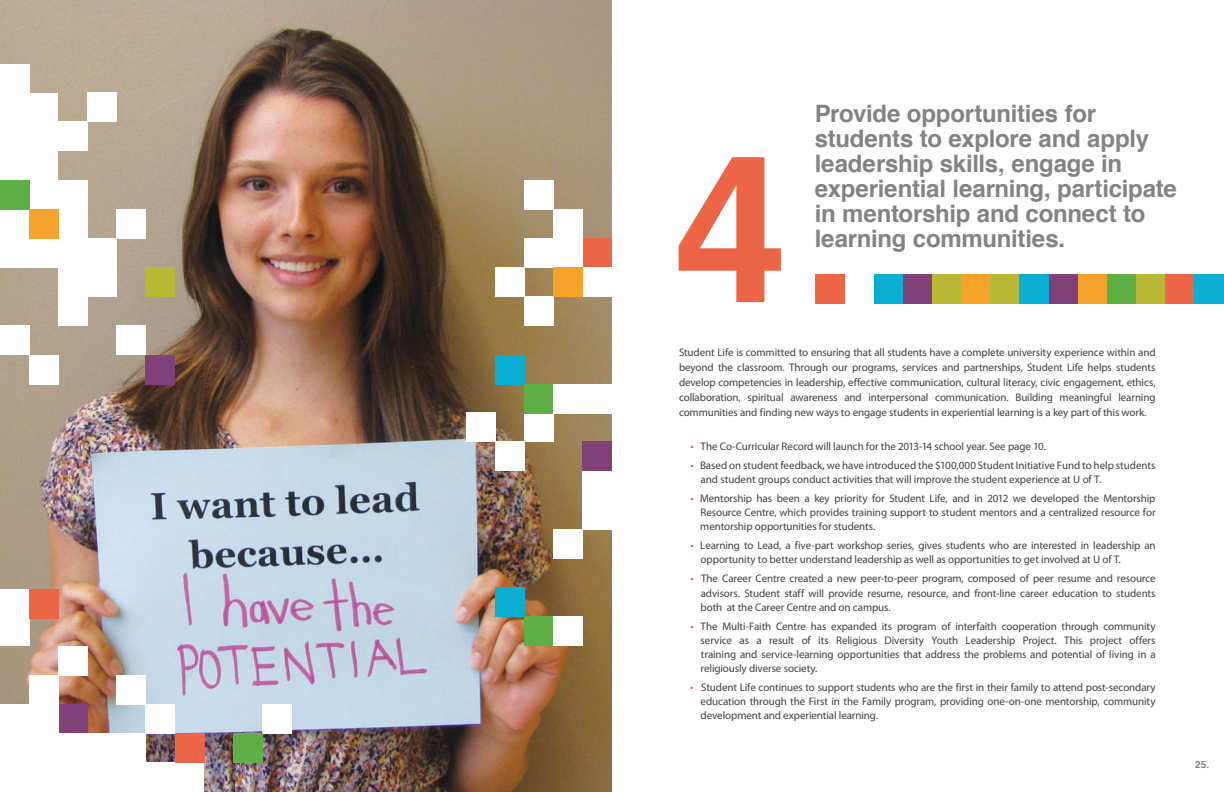
<style>
.page{position:relative;width:1224px;height:792px;background:#fff}
.page>*{position:absolute;margin:0;border:0;box-sizing:border-box;transform-origin:0 0}
.t1{font:700 206px "Helvetica";color:#ec6547}
.t2{font:700 24px/25px "Helvetica";letter-spacing:-.01em;color:#828383}
.t3{font:11px/14px "Myriad Pro";letter-spacing:-.01em;color:#414042}
.t4{font:700 10px "Helvetica";color:#828383}
</style>
<div class="page">
<img style="left:0;top:0;width:612px;height:792px">
<div style="left:146px;top:705px;width:29px;height:29px;background:#fff"></div>
<div style="left:0;top:705px;width:58px;height:57px;background:#fff"></div>
<div style="left:0;top:590px;width:29px;height:56px;background:#fff"></div>
<div style="left:29px;top:590px;width:29px;height:29px;background:#ec6547"></div>
<div style="left:58px;top:705px;width:30px;height:29px;background:#804178"></div>
<div style="left:117px;top:675px;width:29px;height:30px;background:#fff"></div>
<div style="left:263px;top:705px;width:29px;height:29px;background:#fff"></div>
<div style="left:495px;top:355px;width:30px;height:29px;background:#09aed2"></div>
<div style="left:495px;top:588px;width:30px;height:29px;background:#09aed2"></div>
<div style="left:146px;top:355px;width:29px;height:29px;background:#804178"></div>
<div style="left:29px;top:355px;width:29px;height:29px;background:#fff"></div>
<div style="left:525px;top:180px;width:29px;height:29px;background:#fff"></div>
<div style="left:525px;top:413px;width:29px;height:29px;background:#fff"></div>
<div style="left:58px;top:180px;width:30px;height:146px;background:#fff"></div>
<div style="left:0;top:64px;width:29px;height:204px;background:#fff"></div>
<div style="left:127px;top:763px;width:77px;height:29px;background:#fff"></div>
<div style="left:583px;top:238px;width:29px;height:30px;background:#ec6547"></div>
<div style="left:583px;top:471px;width:29px;height:58px;background:#fff"></div>
<div style="left:525px;top:238px;width:58px;height:30px;background:#fff"></div>
<div style="left:583px;top:442px;width:29px;height:29px;background:#804178"></div>
<div style="left:29px;top:675px;width:29px;height:111px;background:#fff"></div>
<div style="left:59px;top:646px;width:29px;height:29px;background:#fff"></div>
<div style="left:117px;top:326px;width:29px;height:29px;background:#fff"></div>
<div style="left:0;top:326px;width:29px;height:29px;background:#fff"></div>
<div style="left:0;top:734px;width:146px;height:58px;background:#fff"></div>
<div style="left:233px;top:734px;width:29px;height:29px;background:#5daf46"></div>
<div style="left:175px;top:734px;width:29px;height:29px;background:#ec6547"></div>
<div style="left:525px;top:384px;width:29px;height:29px;background:#5daf46"></div>
<div style="left:525px;top:617px;width:29px;height:29px;background:#5daf46"></div>
<div style="left:554px;top:384px;width:58px;height:29px;background:#fff"></div>
<div style="left:554px;top:617px;width:29px;height:29px;background:#fff"></div>
<div style="left:554px;top:209px;width:29px;height:41px;background:#fff"></div>
<div style="left:495px;top:442px;width:30px;height:29px;background:#fff"></div>
<div style="left:117px;top:209px;width:29px;height:29px;background:#fff"></div>
<div style="left:525px;top:297px;width:29px;height:29px;background:#fff"></div>
<div style="left:554px;top:529px;width:29px;height:29px;background:#fff"></div>
<div style="left:58px;top:122px;width:30px;height:29px;background:#fff"></div>
<div style="left:495px;top:268px;width:30px;height:29px;background:#fff"></div>
<div style="left:466px;top:413px;width:29px;height:29px;background:#fff"></div>
<div style="left:583px;top:268px;width:29px;height:29px;background:#fff"></div>
<div style="left:554px;top:268px;width:29px;height:29px;background:#f7a32b"></div>
<div style="left:73px;top:268px;width:44px;height:29px;background:#fff"></div>
<div style="left:146px;top:268px;width:29px;height:29px;background:#b9b834"></div>
<div style="left:88px;top:93px;width:29px;height:29px;background:#fff"></div>
<div style="left:18px;top:93px;width:40px;height:125px;background:#fff"></div>
<div style="left:0;top:180px;width:29px;height:29px;background:#5daf46"></div>
<div style="left:0;top:238px;width:117px;height:30px;background:#fff"></div>
<div style="left:29px;top:209px;width:29px;height:29px;background:#f7a32b"></div>
<div style="left:816px;top:275px;width:29px;height:29px;background:#ec6547"></div>
<div style="left:874px;top:275px;width:29px;height:29px;background:#09aed2"></div>
<div style="left:961px;top:275px;width:30px;height:29px;background:#f7a32b"></div>
<div style="left:991px;top:275px;width:29px;height:29px;background:#b9b834"></div>
<div style="left:1049px;top:275px;width:29px;height:29px;background:#804178"></div>
<div style="left:1020px;top:275px;width:29px;height:29px;background:#09aed2"></div>
<div style="left:903px;top:275px;width:29px;height:29px;background:#804178"></div>
<div style="left:932px;top:275px;width:29px;height:29px;background:#b9b834"></div>
<div style="left:1078px;top:275px;width:29px;height:29px;background:#f7a32b"></div>
<div style="left:1107px;top:275px;width:29px;height:29px;background:#5daf46"></div>
<div style="left:1136px;top:275px;width:29px;height:29px;background:#b9b834"></div>
<div style="left:1165px;top:275px;width:30px;height:29px;background:#ec6547"></div>
<div style="left:1195px;top:275px;width:29px;height:29px;background:#09aed2"></div>
<h1 class="t1" style="left:673px;top:63px;width:116px">4</h1>
<h1 class="t2" style="left:815px;top:102px;width:364px">Provide opportunities for students to explore and apply leadership skills, engage in experiential learning, participate in mentorship and connect to learning communities.</h1>
<p class="t3" style="left:679px;top:345px;width:478px;line-height:15px;text-align:justify">Student Life is committed to ensuring that all students have a complete university experience within and beyond the classroom. Through our programs, services and partnerships, Student Life helps students develop competencies in leadership, effective communication, cultural literacy, civic engagement, ethics, collaboration, spiritual awareness and interpersonal communication. Building meaningful learning communities and finding new ways to engage students in experiential learning is a key part of this work.</p>
<p class="t3" style="left:690px;top:437px;width:467px;line-height:19px"><sup>.</sup> The Co-Curricular Record will launch for the 2013-14 school year. See page 10.<br><sup>.</sup> Based on student feedback, we have introduced the $100,000 Student Initiative Fund to help students</p>
<p class="t3" style="left:690px;top:470px;width:467px;line-height:19px;text-indent:11px">and student groups conduct activities that will improve the student experience at U of T.<br><sup>.</sup> Mentorship has been a key priority for Student Life, and in 2012 we developed the Mentorship</p>
<p class="t3" style="left:700px;top:505px;width:457px">Resource Centre, which provides training support to student mentors and a centralized resource for mentorship opportunities for students.</p>
<p class="t3" style="left:701px;top:538px;width:457px;text-indent:-11px"><sup>.</sup> Learning to Lead, a five-part workshop series, gives students who are interested in leadership an opportunity to better understand leadership as well as opportunities to get involved at U of T.</p>
<p class="t3" style="left:690px;top:571px;width:467px;line-height:15px;text-align:right"><sup>.</sup> The Career Centre created a new peer-to-peer program, composed of peer resume and resource advisors. Student staff will provide resume, resource, and front-line career education to students</p>
<p class="t3" style="left:690px;top:598px;width:467px;line-height:19px;text-indent:11px">both at the Career Centre and on campus.<br><sup>.</sup> The Multi-Faith Centre has expanded its program of interfaith cooperation through community</p>
<p class="t3" style="left:701px;top:633px;width:457px;text-align:justify">service as a result of its Religious Diversity Youth Leadership Project. This project offers training and service-learning opportunities that address the problems and potential of living in a religiously diverse society.</p>
<p class="t3" style="left:701px;top:680px;width:456px;text-align:justify;text-indent:-11px"><sup>.</sup> Student Life continues to support students who are the first in their family to attend post-secondary education through the First in the Family program, providing one-on-one mentorship, community development and experiential learning.</p>
<p class="t4" style="left:1195px;top:757px;width:15px">25.</p>
</div>
